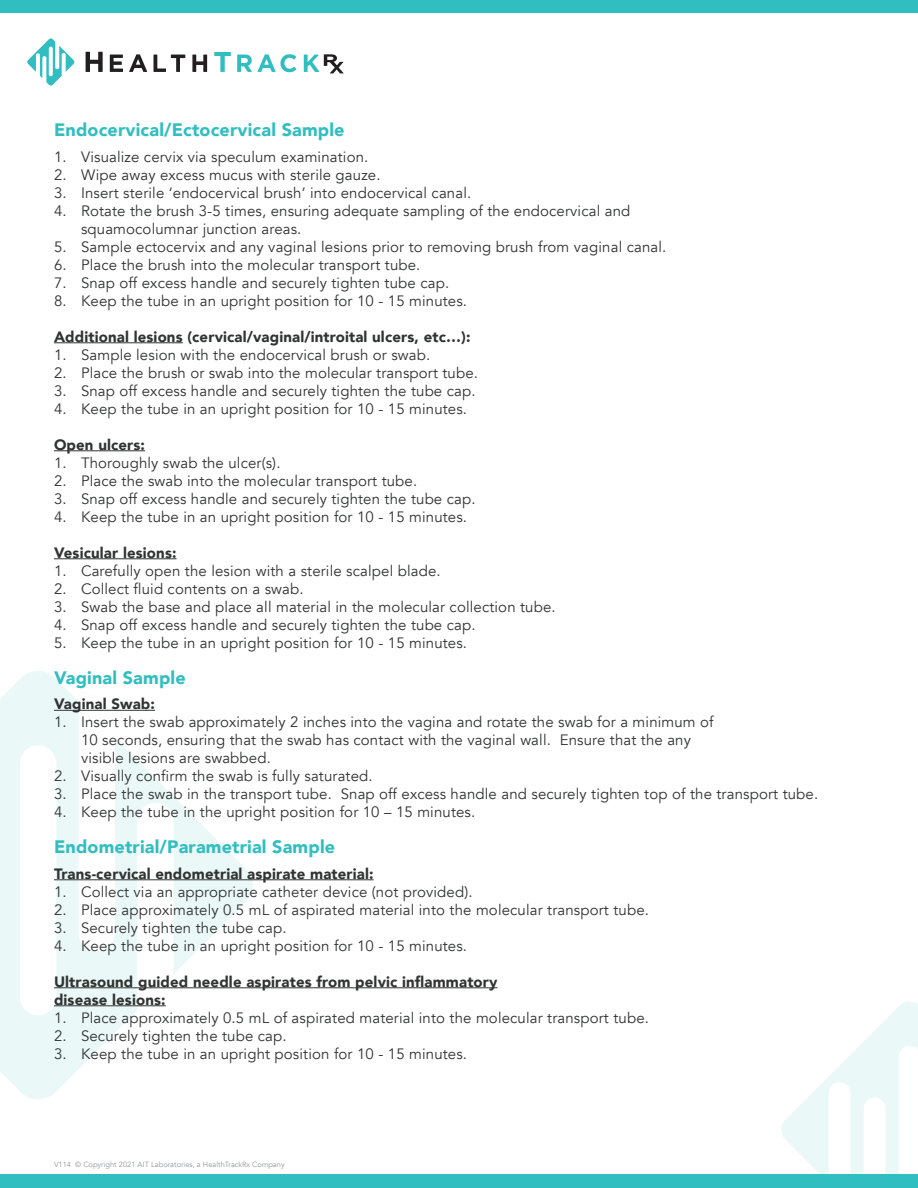
<style>
.page{position:relative;width:918px;height:1188px;background:#fff}
.page>*{position:absolute;margin:0;border:0;box-sizing:border-box;transform-origin:0 0}
.t1{font:900 18px "Avenir";letter-spacing:.01em;color:#30bec1}
.t2{font:15px/18px "Avenir";letter-spacing:.01em;color:#313232}
.t3{font:900 15px "Avenir";letter-spacing:.01em;color:#313232}
.t4{font:7.5px "Avenir";color:#939598}
</style>
<div class="page">
<div style="left:0;top:0;width:918px;height:13px;background:#30bec1"></div>
<div style="left:0;top:1175px;width:918px;height:13px;background:#30bec1"></div>
<svg style="left:27px;top:38px;width:48px;height:48px"></svg>
<svg style="left:86px;top:52px;width:17px;height:20px"></svg>
<svg style="left:110px;top:55px;width:13px;height:17px"></svg>
<svg style="left:129px;top:54px;width:18px;height:18px"></svg>
<svg style="left:154px;top:55px;width:31px;height:17px"></svg>
<svg style="left:192px;top:55px;width:15px;height:17px"></svg>
<svg style="left:214px;top:52px;width:17px;height:20px"></svg>
<svg style="left:237px;top:55px;width:15px;height:17px"></svg>
<svg style="left:258px;top:54px;width:38px;height:18px"></svg>
<svg style="left:304px;top:54px;width:40px;height:19px"></svg>
<svg style="left:780px;top:1001px;width:138px;height:174px"></svg>
<svg style="left:0;top:671px;width:255px;height:429px"></svg>
<hr style="left:54px;top:342px;width:129px;height:1px;background:#313232">
<hr style="left:54px;top:450px;width:91px;height:1px;background:#313232">
<hr style="left:54px;top:558px;width:123px;height:1px;background:#313232">
<hr style="left:54px;top:710px;width:101px;height:1px;background:#313232">
<hr style="left:54px;top:879px;width:320px;height:1px;background:#313232">
<hr style="left:54px;top:987px;width:444px;height:1px;background:#313232">
<hr style="left:54px;top:1005px;width:112px;height:1px;background:#313232">
<p class="t1" style="left:54px;top:114px;width:292px">Endocervical/Ectocervical Sample</p>
<p class="t2" style="left:54px;top:148px;width:316px">1. Visualize cervix via speculum examination.</p>
<p class="t2" style="left:54px;top:166px;width:328px">2. Wipe away excess mucus with sterile gauze.</p>
<p class="t2" style="left:54px;top:184px;width:419px">3. Insert sterile ‘endocervical brush’ into endocervical canal.</p>
<p class="t2" style="left:81px;top:202px;width:551px;text-indent:-27px">4. Rotate the brush 3-5 times, ensuring adequate sampling of the endocervical and squamocolumnar junction areas.</p>
<p class="t2" style="left:54px;top:238px;width:614px">5. Sample ectocervix and any vaginal lesions prior to removing brush from vaginal canal.</p>
<p class="t2" style="left:54px;top:256px;width:368px">6. Place the brush into the molecular transport tube.</p>
<p class="t2" style="left:54px;top:274px;width:397px">7. Snap off excess handle and securely tighten tube cap.</p>
<p class="t2" style="left:54px;top:292px;width:415px">8. Keep the tube in an upright position for 10 - 15 minutes.</p>
<p class="t3" style="left:54px;top:324px;width:418px">Additional lesions (cervical/vaginal/introital ulcers, etc…):</p>
<p class="t2" style="left:54px;top:346px;width:378px">1. Sample lesion with the endocervical brush or swab.</p>
<p class="t2" style="left:54px;top:364px;width:426px">2. Place the brush or swab into the molecular transport tube.</p>
<p class="t2" style="left:54px;top:382px;width:423px">3. Snap off excess handle and securely tighten the tube cap.</p>
<p class="t2" style="left:54px;top:400px;width:415px">4. Keep the tube in an upright position for 10 - 15 minutes.</p>
<p class="t3" style="left:54px;top:432px;width:93px">Open ulcers:</p>
<p class="t2" style="left:54px;top:454px;width:228px">1. Thoroughly swab the ulcer(s).</p>
<p class="t2" style="left:54px;top:472px;width:365px">2. Place the swab into the molecular transport tube.</p>
<p class="t2" style="left:54px;top:490px;width:423px">3. Snap off excess handle and securely tighten the tube cap.</p>
<p class="t2" style="left:54px;top:508px;width:415px">4. Keep the tube in an upright position for 10 - 15 minutes.</p>
<p class="t3" style="left:54px;top:540px;width:124px">Vesicular lesions:</p>
<p class="t2" style="left:54px;top:562px;width:388px">1. Carefully open the lesion with a sterile scalpel blade.</p>
<p class="t2" style="left:54px;top:580px;width:251px">2. Collect fluid contents on a swab.</p>
<p class="t2" style="left:54px;top:598px;width:503px">3. Swab the base and place all material in the molecular collection tube.</p>
<p class="t2" style="left:54px;top:616px;width:423px">4. Snap off excess handle and securely tighten the tube cap.</p>
<p class="t2" style="left:54px;top:634px;width:415px">5. Keep the tube in an upright position for 10 - 15 minutes.</p>
<p class="t1" style="left:54px;top:662px;width:133px">Vaginal Sample</p>
<p class="t3" style="left:54px;top:691px;width:102px">Vaginal Swab:</p>
<p class="t2" style="left:81px;top:713px;width:634px;text-indent:-27px">1. Insert the swab approximately 2 inches into the vagina and rotate the swab for a minimum of<br>10 seconds, ensuring that the swab has contact with the vaginal wall. Ensure that the any visible lesions are swabbed.</p>
<p class="t2" style="left:54px;top:767px;width:320px">2. Visually confirm the swab is fully saturated.</p>
<p class="t2" style="left:54px;top:785px;width:766px">3. Place the swab in the transport tube. Snap off excess handle and securely tighten top of the transport tube.</p>
<p class="t2" style="left:54px;top:803px;width:423px">4. Keep the tube in the upright position for 10 – 15 minutes.</p>
<p class="t1" style="left:54px;top:831px;width:283px">Endometrial/Parametrial Sample</p>
<p class="t3" style="left:54px;top:861px;width:321px">Trans-cervical endometrial aspirate material:</p>
<p class="t2" style="left:54px;top:883px;width:420px">1. Collect via an appropriate catheter device (not provided).</p>
<p class="t2" style="left:54px;top:901px;width:597px">2. Place approximately 0.5 mL of aspirated material into the molecular transport tube.</p>
<p class="t2" style="left:54px;top:919px;width:234px">3. Securely tighten the tube cap.</p>
<p class="t2" style="left:54px;top:937px;width:415px">4. Keep the tube in an upright position for 10 - 15 minutes.</p>
<p class="t3" style="left:54px;top:969px;width:445px">Ultrasound guided needle aspirates from pelvic inflammatory</p>
<p class="t3" style="left:54px;top:987px;width:113px">disease lesions:</p>
<p class="t2" style="left:54px;top:1009px;width:597px">1. Place approximately 0.5 mL of aspirated material into the molecular transport tube.</p>
<p class="t2" style="left:54px;top:1027px;width:234px">2. Securely tighten the tube cap.</p>
<p class="t2" style="left:54px;top:1045px;width:415px">3. Keep the tube in an upright position for 10 - 15 minutes.</p>
<p class="t4" style="left:54px;top:1160px;width:232px">V114 © Copyright 2021 AIT Laboratories, a HealthTrackRx Company</p>
</div>
